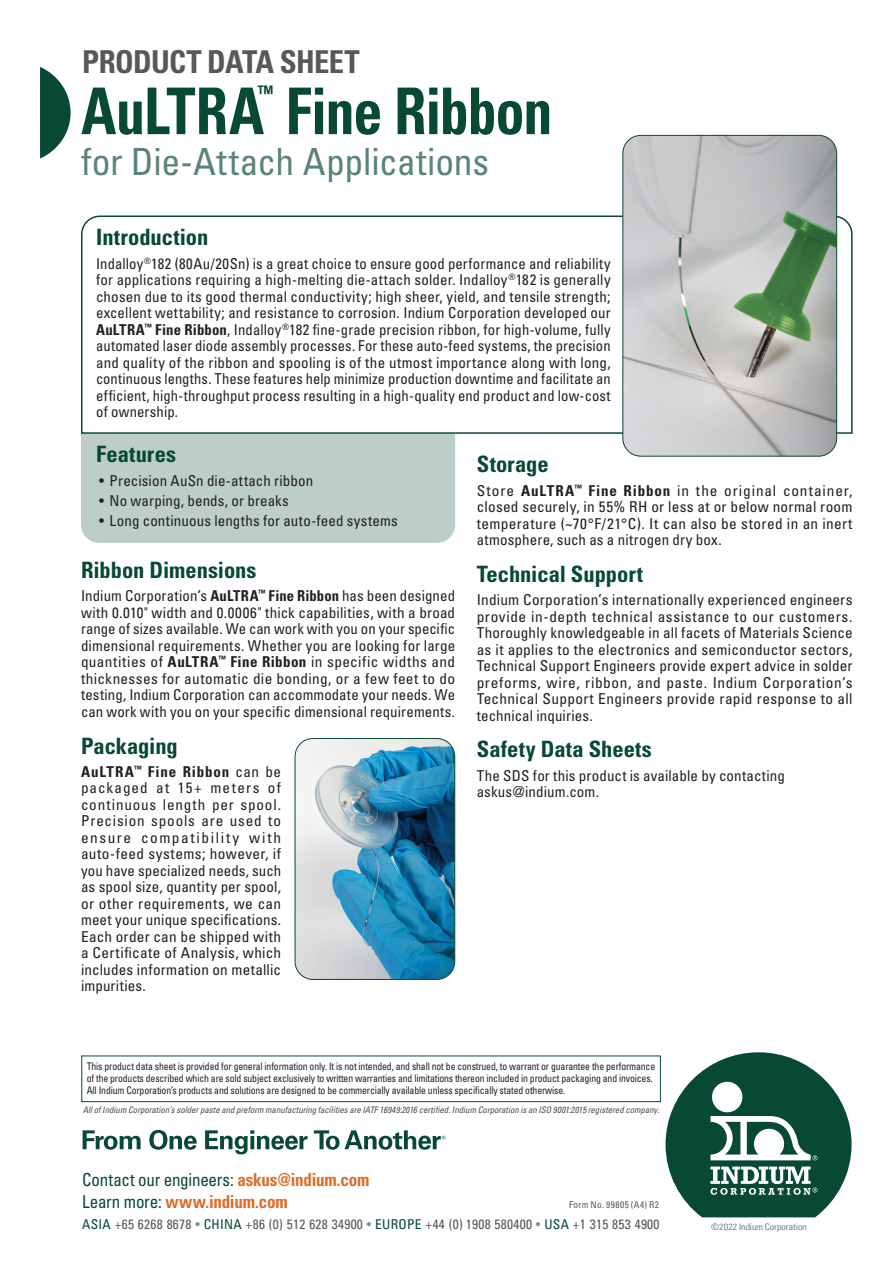
<style>
.page{position:relative;width:893px;height:1263px;background:#fff}
.page>*{position:absolute;margin:0;border:0;box-sizing:border-box;transform-origin:0 0}
.t1{font:700 condensed 64.5px "Univers LT Std";letter-spacing:-.02em;color:#074932;scale:.9 1}
.t2{font:condensed 37.5px "Univers LT Std";letter-spacing:-.005em;color:#5b8573}
.t3{font:700 condensed 31.5px "Univers LT Std";letter-spacing:-.02em;color:#57585a}
.t4{font:700 condensed 22.5px "Univers LT Std";color:#074932}
.t5{font:700 condensed 20.1px "Univers LT Std";color:#074932;scale:.9 1}
.t6{font:condensed 17.85px "Univers LT Std";letter-spacing:-.015em;color:#074932;scale:.95 1}
.t7{font:700 condensed 17.85px "Univers LT Std";letter-spacing:-.01em;color:#de6b27;scale:.95 1}
.t8{font:condensed 15px/16.5px "Univers LT Std";letter-spacing:.01em;color:#231f20;text-align:justify}
.t9{font:condensed 13.5px "Univers LT Std";letter-spacing:.02em;color:#57585a}
.t10{font:condensed 10.5px/12px "Univers LT Std";letter-spacing:-.015em;color:#231f20;scale:.93 1}
.t11{font:condensed 9.45px "Univers LT Std";letter-spacing:.05em;color:#57585a}
.t12{font:italic condensed 9px "Univers LT Std";color:#4b4c4d}
.t13{font:300 condensed 9px "Univers LT Std";color:#57585a;scale:1.1 1}
.s1{font-weight:700}
.s2{font-weight:700;color:#de6b27}
.s3{font-weight:400;color:#074932}
.s4{color:#074932}
.s5{color:#719585}
</style>
<div class="page">
<svg style="left:40px;top:67px;width:31px;height:92px"></svg>
<svg style="left:665px;top:1052px;width:186px;height:165px"></svg>
<div style="left:712px;top:1082px;width:30px;height:30px;background:#fff;border-radius:50%"></div>
<div style="left:81px;top:1055px;width:580px;height:47px;border:1px solid #074932"></div>
<svg style="left:314px;top:1130px;width:131px;height:20px"></svg>
<svg style="left:83px;top:1130px;width:225px;height:24px"></svg>
<div style="left:81px;top:435px;width:374px;height:108px;background:#bccec5"></div>
<img style="left:295px;top:738px;width:160px;height:241px">
<div style="left:295px;top:738px;width:160px;height:242px;border:1px solid #074932;border-radius:18px"></div>
<svg style="left:81px;top:215px;width:772px;height:220px"></svg>
<img style="left:624px;top:135px;width:213px;height:320px">
<div style="left:622px;top:135px;width:215px;height:322px;border:1px solid #074932;border-radius:18px"></div>
<h3 class="t3" style="left:82px;top:42px;width:279px">PRODUCT DATA SHEET</h3>
<h1 class="t1" style="left:81px;top:72px;width:525px">AuLTRA Fine Ribbon</h1>
<h3 class="t5" style="left:258px;top:81px;width:19px">™</h3>
<h2 class="t2" style="left:81px;top:138px;width:410px">for Die-Attach Applications</h2>
<h3 class="t4" style="left:96px;top:223px;width:114px">Introduction</h3>
<p class="t8" style="left:96px;top:255px;width:516px">Indalloy<sup>®</sup>182 (80Au/20Sn) is a great choice to ensure good performance and reliability for applications requiring a high-melting die-attach solder. Indalloy<sup>®</sup>182 is generally chosen due to its good thermal conductivity; high sheer, yield, and tensile strength; excellent wettability; and resistance to corrosion. Indium Corporation developed our <span class="s1">AuLTRA</span><sup>™</sup> <span class="s1">Fine Ribbon</span>, Indalloy<sup>®</sup>182 fine-grade precision ribbon, for high-volume, fully automated laser diode assembly processes. For these auto-feed systems, the precision and quality of the ribbon and spooling is of the utmost importance along with long, continuous lengths. These features help minimize production downtime and facilitate an efficient, high-throughput process resulting in a high-quality end product and low-cost of ownership.</p>
<h3 class="t4" style="left:477px;top:451px;width:73px">Storage</h3>
<p class="t8" style="left:477px;top:482px;width:377px">Store <span class="s1">AuLTRA</span><sup>™</sup> <span class="s1">Fine Ribbon</span> in the original container, closed securely, in 55% RH or less at or below normal room temperature (~70°F/21°C). It can also be stored in an inert atmosphere, such as a nitrogen dry box.</p>
<h3 class="t4" style="left:477px;top:560px;width:168px">Technical Support</h3>
<p class="t8" style="left:477px;top:591px;width:377px">Indium Corporation’s internationally experienced engineers provide in-depth technical assistance to our customers.<br>Thoroughly knowledgeable in all facets of Materials Science as it applies to the electronics and semiconductor sectors, Technical Support Engineers provide expert advice in solder preforms, wire, ribbon, and paste. Indium Corporation’s Technical Support Engineers provide rapid response to all technical inquiries.</p>
<h3 class="t4" style="left:477px;top:736px;width:177px">Safety Data Sheets</h3>
<p class="t8" style="left:477px;top:767px;width:310px">The SDS for this product is available by contacting askus@indium.com.</p>
<h3 class="t4" style="left:96px;top:440px;width:81px">Features</h3>
<p class="t8" style="left:99px;top:472px;width:216px">• Precision AuSn die-attach ribbon</p>
<p class="t8" style="left:99px;top:492px;width:191px">• No warping, bends, or breaks</p>
<p class="t8" style="left:99px;top:512px;width:300px">• Long continuous lengths for auto-feed systems</p>
<h3 class="t4" style="left:81px;top:556px;width:177px">Ribbon Dimensions</h3>
<p class="t8" style="left:81px;top:588px;width:376px">Indium Corporation’s <span class="s1">AuLTRA</span><sup>™</sup> <span class="s1">Fine Ribbon</span> has been designed with 0.010" width and 0.0006" thick capabilities, with a broad range of sizes available. We can work with you on your specific dimensional requirements. Whether you are looking for large quantities of <span class="s1">AuLTRA</span><sup>™</sup> <span class="s1">Fine Ribbon</span> in specific widths and thicknesses for automatic die bonding, or a few feet to do testing, Indium Corporation can accommodate your needs. We can work with you on your specific dimensional requirements.</p>
<h3 class="t4" style="left:81px;top:732px;width:98px">Packaging</h3>
<p class="t8" style="left:81px;top:763px;width:202px"><span class="s1">AuLTRA</span><sup>™</sup> <span class="s1">Fine Ribbon</span> can be packaged at 15+ meters of continuous length per spool.<br>Precision spools are used to ensure compatibility with auto-feed systems; however, if you have specialized needs, such as spool size, quantity per spool, or other requirements, we can meet your unique specifications.<br>Each order can be shipped with a Certificate of Analysis, which includes information on metallic impurities.</p>
<p class="t10" style="left:87px;top:1060px;width:613px">This product data sheet is provided for general information only. It is not intended, and shall not be construed, to warrant or guarantee the performance of the products described which are sold subject exclusively to written warranties and limitations thereon included in product packaging and invoices.<br>All Indium Corporation’s products and solutions are designed to be commercially available unless specifically stated otherwise.</p>
<p class="t12" style="left:83px;top:1104px;width:578px">All of Indium Corporation’s solder paste and preform manufacturing facilities are IATF 16949:2016 certified. Indium Corporation is an ISO 9001:2015 registered company.</p>
<p class="t6" style="left:82px;top:1168px;width:304px">Contact our engineers: <span class="s2">askus@indium.com</span></p>
<p class="t7" style="left:82px;top:1190px;width:218px"><span class="s3">Learn more:</span> www.indium.com</p>
<p class="t11" style="left:569px;top:1199px;width:91px">Form No. 99805 (A4) R2</p>
<p class="t9" style="left:82px;top:1216px;width:579px"><span class="s4">ASIA</span> +65 6268 8678 <span class="s5">•</span> <span class="s4">CHINA</span> +86 (0) 512 628 34900 <span class="s5">•</span> <span class="s4">EUROPE</span> +44 (0) 1908 580400 <span class="s5">•</span> <span class="s4">USA</span> +1 315 853 4900</p>
<p class="t13" style="left:711px;top:1222px;width:88px">©2022 Indium Corporation</p>
</div>
